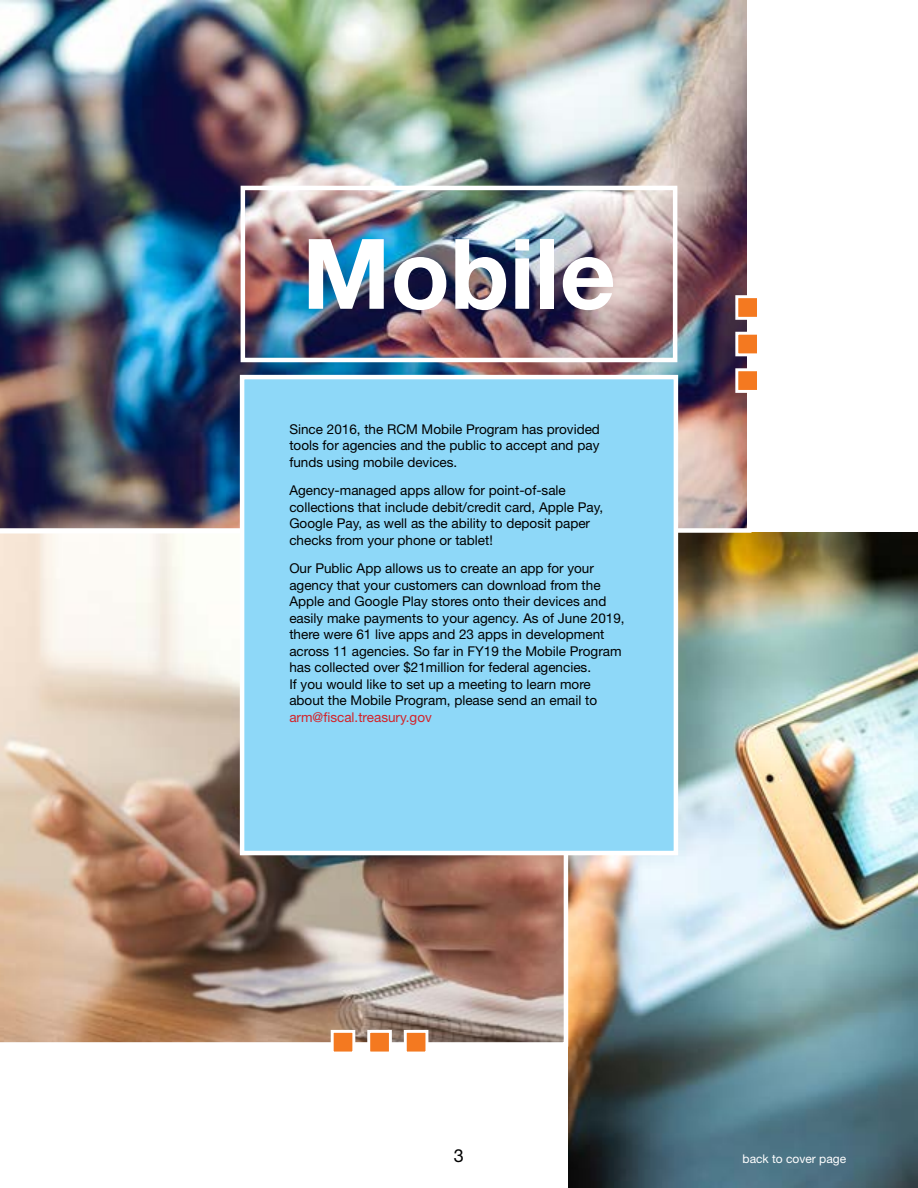
<style>
.page{position:relative;width:918px;height:1188px;background:#fff}
.page>*{position:absolute;margin:0;border:0;box-sizing:border-box;transform-origin:0 0}
.t1{font:700 97.5px "Helvetica Neue LT Std";color:#fff}
.t2{font:18px "Helvetica Neue LT Std";color:#000}
.t3{font:13.5px/16.5px "Helvetica Neue LT Std";color:#000}
.t4{font:13.5px "Helvetica Neue LT Std";color:#d2232a}
.t5{font:12px "Helvetica Neue LT Std";color:#fff}
</style>
<div class="page">
<img style="left:568px;top:533px;width:350px;height:655px">
<img style="left:0;top:533px;width:564px;height:510px">
<img style="left:0;top:0;width:752px;height:533px">
<div style="left:242px;top:377px;width:434px;height:476px;background:#8ed8f8"></div>
<div style="left:240px;top:375px;width:438px;height:480px;border:4px solid #fff"></div>
<div style="left:241px;top:186px;width:436px;height:176px;border:4px solid #fff"></div>
<div style="left:331px;top:1030px;width:24px;height:24px;background:#f47920;border:3px solid #fff"></div>
<div style="left:367px;top:1030px;width:25px;height:24px;background:#f47920;border:3px solid #fff"></div>
<div style="left:404px;top:1030px;width:24px;height:24px;background:#f47920;border:3px solid #fff"></div>
<div style="left:735px;top:295px;width:25px;height:25px;background:#f47920;border:3px solid #fff"></div>
<div style="left:735px;top:332px;width:25px;height:24px;background:#f47920;border:3px solid #fff"></div>
<div style="left:735px;top:368px;width:25px;height:25px;background:#f47920;border:3px solid #fff"></div>
<h1 class="t1" style="left:302px;top:214px;width:315px">Mobile</h1>
<p class="t3" style="left:289px;top:421px;width:312px;text-align:justify">Since 2016, the RCM Mobile Program has provided tools for agencies and the public to accept and pay funds using mobile devices.</p>
<p class="t3" style="left:289px;top:482px;width:316px">Agency-managed apps allow for point-of-sale collections that include debit/credit card, Apple Pay, Google Pay, as well as the ability to deposit paper checks from your phone or tablet!</p>
<p class="t3" style="left:289px;top:560px;width:337px">Our Public App allows us to create an app for your agency that your customers can download from the Apple and Google Play stores onto their devices and easily make payments to your agency. As of June 2019, there were 61 live apps and 23 apps in development across 11 agencies. So far in FY19 the Mobile Program has collected over $21million for federal agencies.<br>If you would like to set up a meeting to learn more about the Mobile Program, please send an email to</p>
<p class="t4" style="left:289px;top:709px;width:144px">arm@fiscal.treasury.gov</p>
<h2 class="t2" style="left:454px;top:1145px;width:12px">3</h2>
<p class="t5" style="left:743px;top:1151px;width:105px">back to cover page</p>
</div>
